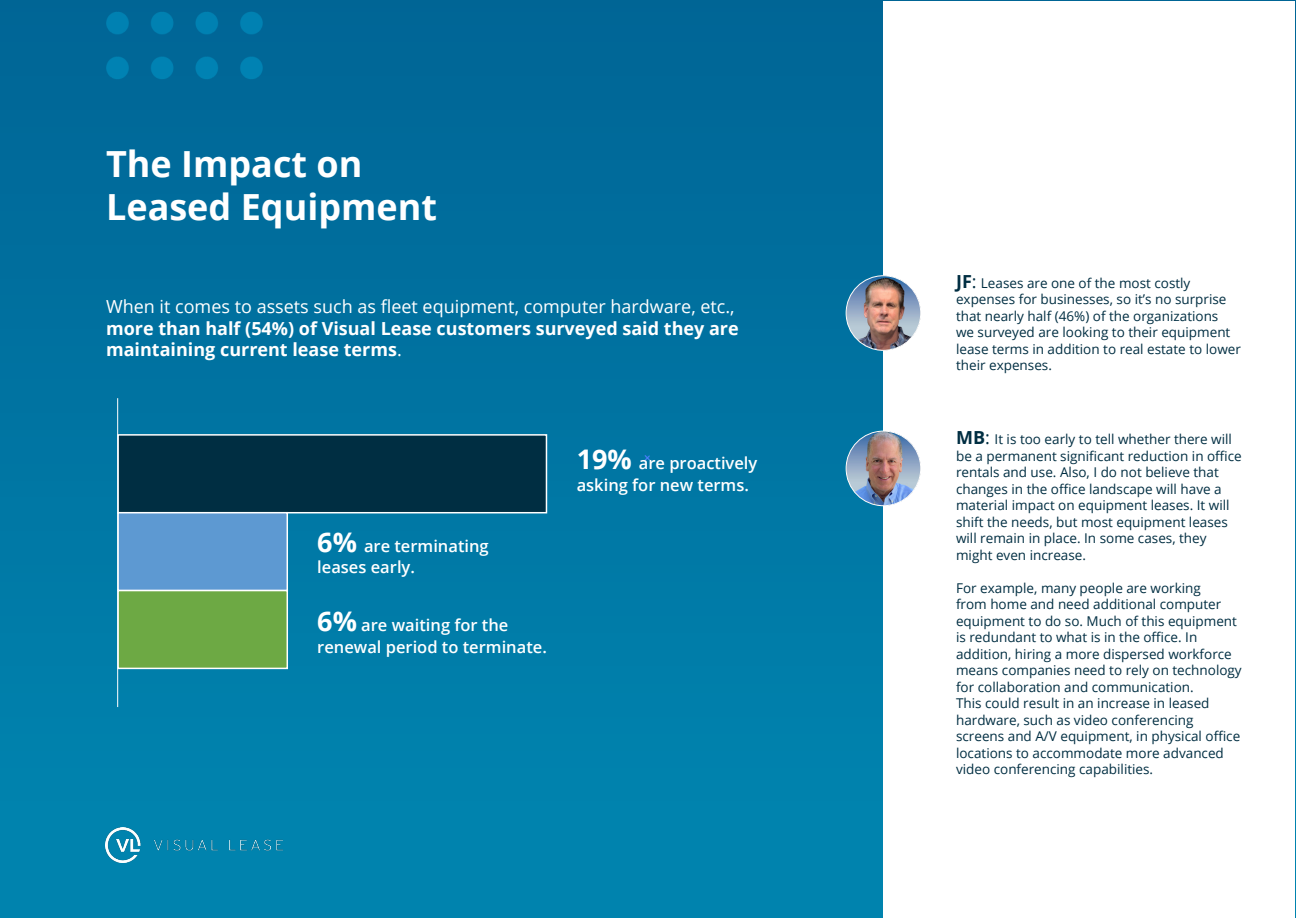
<style>
.page{position:relative;width:1296px;height:918px;background:#fff}
.page>*{position:absolute;margin:0;border:0;box-sizing:border-box;transform-origin:0 0}
.t1{font:700 36px/43.2px "Open Sans";color:#fff}
.t2{font:700 18px/21.6px "Open Sans";color:#fff}
.t3{font:18px "Open Sans";color:#fff}
.t4{font:600 16.5px/21.6px "Open Sans";color:#fff}
.t5{font:13.5px/16.5px "Open Sans";color:#002e42}
.s1{font-weight:400}
.s2{font-weight:700;font-size:27px}
.s3{font-weight:700;font-size:18px}
.s4{font-size:18px}
</style>
<div class="page">
<img style="left:0;top:0;width:1296px;height:918px">
<img style="left:106px;top:827px;width:176px;height:36px">
<div style="left:883px;top:1px;width:412px;height:916px;background:#fff"></div>
<img style="left:846px;top:431px;width:75px;height:75px;border-radius:37px">
<div style="left:846px;top:431px;width:75px;height:75px;border:1px solid #fff;border-radius:50%"></div>
<hr style="left:117px;top:398px;width:1px;height:309px;background:#fff">
<div style="left:117px;top:434px;width:430px;height:79px;background:#002e42;border:2px solid #fff"></div>
<div style="left:117px;top:512px;width:171px;height:79px;background:#5d99d2;border:2px solid #fff"></div>
<div style="left:117px;top:590px;width:171px;height:79px;background:#6da944;border:2px solid #fff"></div>
<img style="left:846px;top:276px;width:75px;height:74px;border-radius:37px">
<div style="left:846px;top:275px;width:75px;height:76px;border:1px solid #fff;border-radius:50%"></div>
<h1 class="t1" style="left:106px;top:142px;width:332px">The Impact on<br>Leased Equipment</h1>
<h2 class="t3" style="left:106px;top:294px;width:630px">When it comes to assets such as fleet equipment, computer hardware, etc.,</h2>
<h2 class="t2" style="left:106px;top:317px;width:634px">more than half (54%) of Visual Lease customers surveyed said they are maintaining current lease terms<span class="s1">.</span></h2>
<p class="t4" style="left:317px;top:534px;width:173px"><span class="s2">6%</span> are terminating leases early.</p>
<p class="t4" style="left:317px;top:614px;width:231px"><span class="s2">6%</span> are waiting for the renewal period to terminate.</p>
<p class="t4" style="left:577px;top:452px;width:182px"><span class="s2">19%</span> are proactively asking for new terms.</p>
<p class="t5" style="left:956px;top:274px;width:286px"><span class="s3">JF</span><span class="s4">:</span> Leases are one of the most costly expenses for businesses, so it’s no surprise that nearly half (46%) of the organizations<br>we surveyed are looking to their equipment lease terms in addition to real estate to lower their expenses.</p>
<p class="t5" style="left:956px;top:431px;width:287px"><span class="s3">MB</span><span class="s4">:</span> It is too early to tell whether there will be a permanent significant reduction in office rentals and use. Also, I do not believe that changes in the office landscape will have a material impact on equipment leases. It will shift the needs, but most equipment leases will remain in place. In some cases, they might even increase.</p>
<p class="t5" style="left:956px;top:579px;width:287px">For example, many people are working<br>from home and need additional computer equipment to do so. Much of this equipment is redundant to what is in the office. In addition, hiring a more dispersed workforce means companies need to rely on technology for collaboration and communication.<br>This could result in an increase in leased hardware, such as video conferencing screens and A/V equipment, in physical office locations to accommodate more advanced video conferencing capabilities.</p>
</div>
